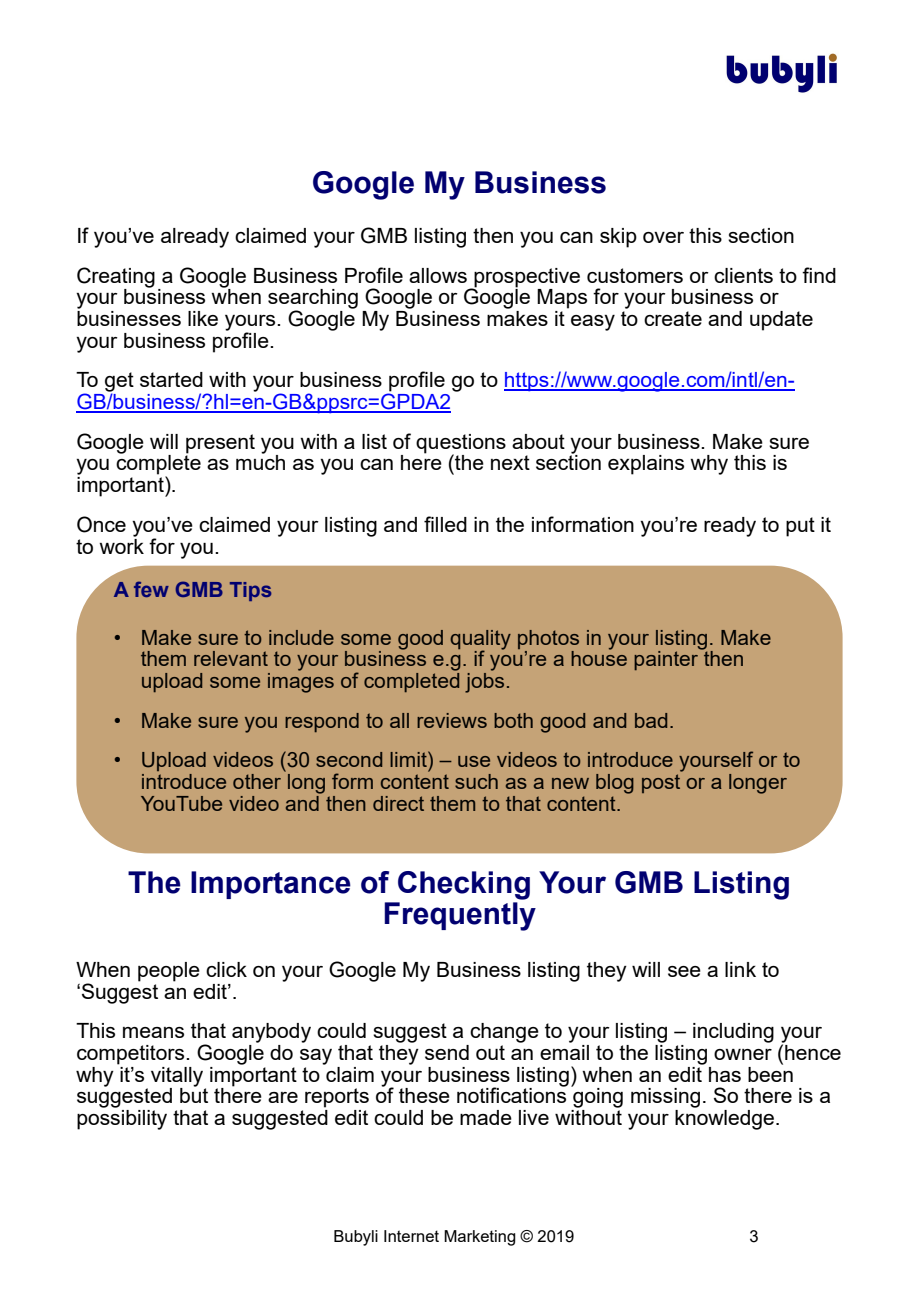
<style>
.page{position:relative;width:919px;height:1289px;background:#fff}
.page>*{position:absolute;margin:0;border:0;box-sizing:border-box;transform-origin:0 0}
.t1{font:700 30px/31px "Arial";color:#010070;text-align:center}
.t2{font:21px/21.8px "Arial";color:#000}
.t3{font:21px/21.8px "Arial";color:#00f}
.t4{font:700 21px "Arial";color:#010070}
.t5{font:16.5px "Arial";color:#000}
.s1{color:#000}
</style>
<div class="page">
<div style="left:76px;top:565px;width:766px;height:288px;background:#c5a377;border-radius:72px"></div>
<img style="left:726px;top:53px;width:111px;height:40px">
<hr style="left:504px;top:389px;width:290px;height:2px;background:#00f">
<hr style="left:76px;top:411px;width:375px;height:2px;background:#00f">
<h1 class="t1" style="left:312px;top:169px;width:297px">Google My Business</h1>
<p class="t2" style="left:76px;top:217px;width:761px;line-height:39.8px">If you’ve already claimed your GMB listing then you can skip over this section<br>Creating a Google Business Profile allows prospective customers or clients to find</p>
<p class="t2" style="left:76px;top:288px;width:738px">your business when searching Google or Google Maps for your business or businesses like yours. Google My Business makes it easy to create and update your business profile.</p>
<p class="t3" style="left:76px;top:371px;width:719px"><span class="s1">To get started with your business profile go to</span> https://www.google.com/intl/en-<br>GB/business/?hl=en-GB&amp;ppsrc=GPDA2</p>
<p class="t2" style="left:76px;top:432px;width:735px">Google will present you with a list of questions about your business. Make sure you complete as much as you can here (the next section explains why this is important).</p>
<p class="t2" style="left:76px;top:515px;width:756px">Once you’ve claimed your listing and filled in the information you’re ready to put it to work for you.</p>
<p class="t4" style="left:114px;top:581px;width:160px">A few GMB Tips</p>
<p class="t2" style="left:141px;top:628px;width:632px;text-indent:-27px">• Make sure to include some good quality photos in your listing. Make them relevant to your business e.g. if you’re a house painter then upload some images of completed jobs.</p>
<p class="t2" style="left:114px;top:711px;width:562px">• Make sure you respond to all reviews both good and bad.</p>
<p class="t2" style="left:141px;top:751px;width:661px;text-indent:-27px">• Upload videos (30 second limit) – use videos to introduce yourself or to introduce other long form content such as a new blog post or a longer<br>YouTube video and then direct them to that content.</p>
<h1 class="t1" style="left:128px;top:869px;width:664px">The Importance of Checking Your GMB Listing<br>Frequently</h1>
<p class="t2" style="left:76px;top:960px;width:704px">When people click on your Google My Business listing they will see a link to ‘Suggest an edit’.</p>
<p class="t2" style="left:76px;top:1022px;width:766px">This means that anybody could suggest a change to your listing – including your competitors. Google do say that they send out an email to the listing owner (hence why it’s vitally important to claim your business listing) when an edit has been suggested but there are reports of these notifications going missing. So there is a possibility that a suggested edit could be made live without your knowledge.</p>
<p class="t5" style="left:333px;top:1229px;width:242px">Bubyli Internet Marketing © 2019</p>
<p class="t5" style="left:749px;top:1229px;width:11px">3</p>
</div>
